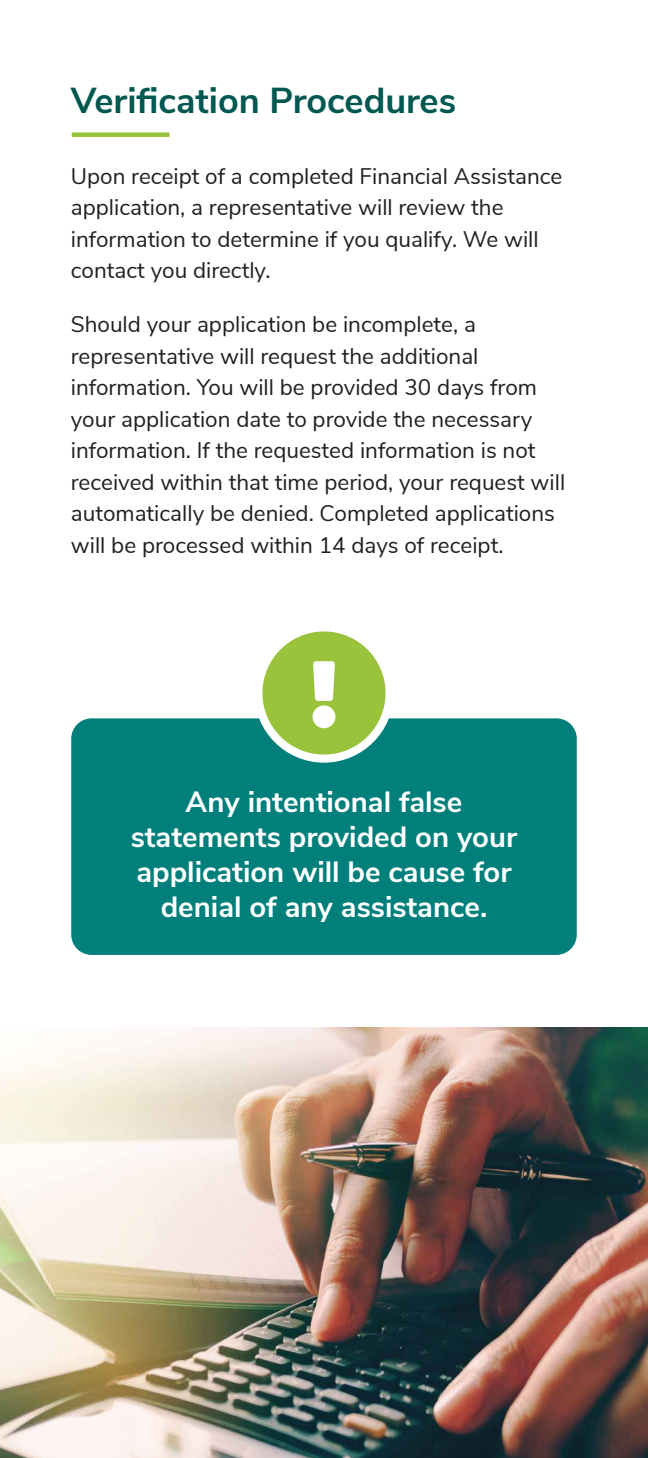
<style>
.page{position:relative;width:648px;height:1458px;background:#fff}
.page>*{position:absolute;margin:0;border:0;box-sizing:border-box;transform-origin:0 0}
.t1{font:700 36px "Nunito Sans";color:#005851}
.t2{font:700 29.25px/35.1px "Nunito Sans";color:#fff;text-align:center}
.t3{font:22.5px/31.5px "Nunito Sans";color:#231f20}
</style>
<div class="page">
<img style="left:0;top:1028px;width:647px;height:430px">
<svg style="left:647px;top:1027px;width:1px;height:431px"></svg>
<div style="left:72px;top:132px;width:98px;height:5px;background:#9ac33c"></div>
<div style="left:71px;top:718px;width:506px;height:237px;background:#007f7b;border-radius:20px"></div>
<div style="left:254px;top:623px;width:140px;height:140px;background:#fff;border-radius:50%"></div>
<svg style="left:262px;top:631px;width:124px;height:124px"></svg>
<h1 class="t1" style="left:71px;top:74px;width:387px">Verification Procedures</h1>
<p class="t3" style="left:71px;top:159px;width:493px">Upon receipt of a completed Financial Assistance application, a representative will review the information to determine if you qualify. We will contact you directly.</p>
<p class="t3" style="left:71px;top:307px;width:496px">Should your application be incomplete, a representative will request the additional information. You will be provided 30 days from your application date to provide the necessary information. If the requested information is not received within that time period, your request will automatically be denied. Completed applications will be processed within 14 days of receipt.</p>
<h2 class="t2" style="left:131px;top:783px;width:388px">Any intentional false statements provided on your application will be cause for denial of any assistance.</h2>
</div>
